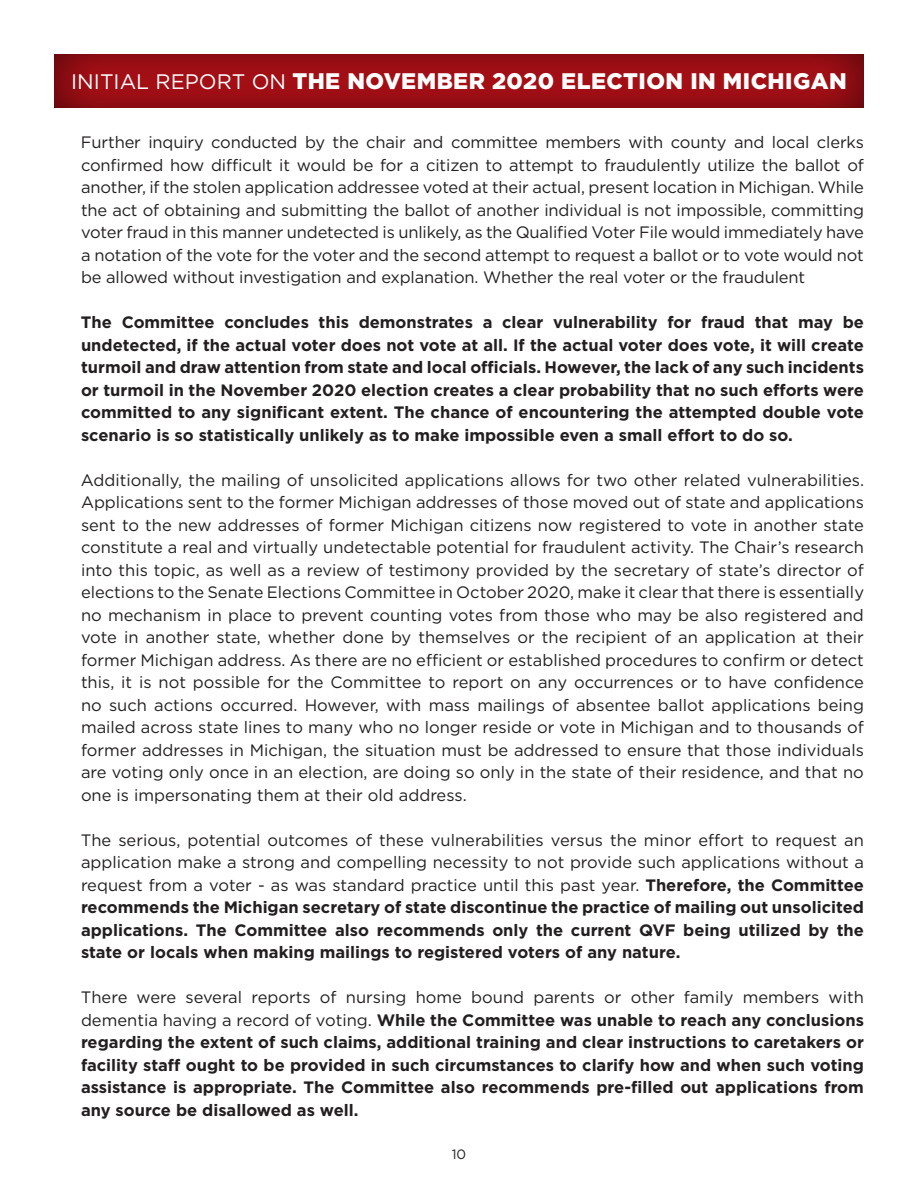
<style>
.page{position:relative;width:918px;height:1188px;background:#fff}
.page>*{position:absolute;margin:0;border:0;box-sizing:border-box;transform-origin:0 0}
.t1{font:900 22.5px "Gotham";letter-spacing:.02em;color:#fff}
.t2{font:16.5px/22.5px "Gotham";letter-spacing:-.01em;color:#231f20;text-align:justify}
.t3{font:700 16.5px/22.5px "Gotham";color:#231f20;text-align:justify}
.t4{font:13.5px "Gotham";color:#231f20}
.s1{font-weight:400;font-size:21px}
.s2{font-weight:400}
</style>
<div class="page">
<div style="left:52px;top:54px;width:814px;height:54px;background:#231f20;opacity:.75"></div>
<h1 class="t1" style="left:71px;top:65px;width:777px"><span class="s1">INITIAL REPORT ON</span> THE NOVEMBER 2020 ELECTION IN MICHIGAN</h1>
<p class="t2" style="left:81px;top:131px;width:785px">Further inquiry conducted by the chair and committee members with county and local clerks confirmed how difficult it would be for a citizen to attempt to fraudulently utilize the ballot of another, if the stolen application addressee voted at their actual, present location in Michigan. While the act of obtaining and submitting the ballot of another individual is not impossible, committing voter fraud in this manner undetected is unlikely, as the Qualified Voter File would immediately have a notation of the vote for the voter and the second attempt to request a ballot or to vote would not be allowed without investigation and explanation. Whether the real voter or the fraudulent</p>
<p class="t3" style="left:81px;top:311px;width:785px">The Committee concludes this demonstrates a clear vulnerability for fraud that may be undetected, if the actual voter does not vote at all. If the actual voter does vote, it will create turmoil and draw attention from state and local officials. However, the lack of any such incidents or turmoil in the November 2020 election creates a clear probability that no such efforts were committed to any significant extent. The chance of encountering the attempted double vote scenario is so statistically unlikely as to make impossible even a small effort to do so.</p>
<p class="t2" style="left:81px;top:468px;width:785px">Additionally, the mailing of unsolicited applications allows for two other related vulnerabilities.<br>Applications sent to the former Michigan addresses of those moved out of state and applications sent to the new addresses of former Michigan citizens now registered to vote in another state constitute a real and virtually undetectable potential for fraudulent activity. The Chair’s research into this topic, as well as a review of testimony provided by the secretary of state’s director of elections to the Senate Elections Committee in October 2020, make it clear that there is essentially no mechanism in place to prevent counting votes from those who may be also registered and vote in another state, whether done by themselves or the recipient of an application at their former Michigan address. As there are no efficient or established procedures to confirm or detect this, it is not possible for the Committee to report on any occurrences or to have confidence no such actions occurred. However, with mass mailings of absentee ballot applications being mailed across state lines to many who no longer reside or vote in Michigan and to thousands of former addresses in Michigan, the situation must be addressed to ensure that those individuals are voting only once in an election, are doing so only in the state of their residence, and that no one is impersonating them at their old address.</p>
<p class="t3" style="left:81px;top:829px;width:785px"><span class="s2">The serious, potential outcomes of these vulnerabilities versus the minor effort to request an application make a strong and compelling necessity to not provide such applications without a request from a voter - as was standard practice until this past year.</span> Therefore, the Committee recommends the Michigan secretary of state discontinue the practice of mailing out unsolicited applications. The Committee also recommends only the current QVF being utilized by the state or locals when making mailings to registered voters of any nature.</p>
<p class="t3" style="left:81px;top:986px;width:785px"><span class="s2">There were several reports of nursing home bound parents or other family members with dementia having a record of voting.</span> While the Committee was unable to reach any conclusions regarding the extent of such claims, additional training and clear instructions to caretakers or facility staff ought to be provided in such circumstances to clarify how and when such voting assistance is appropriate. The Committee also recommends pre-filled out applications from any source be disallowed as well.</p>
<p class="t4" style="left:452px;top:1145px;width:16px">10</p>
</div>
